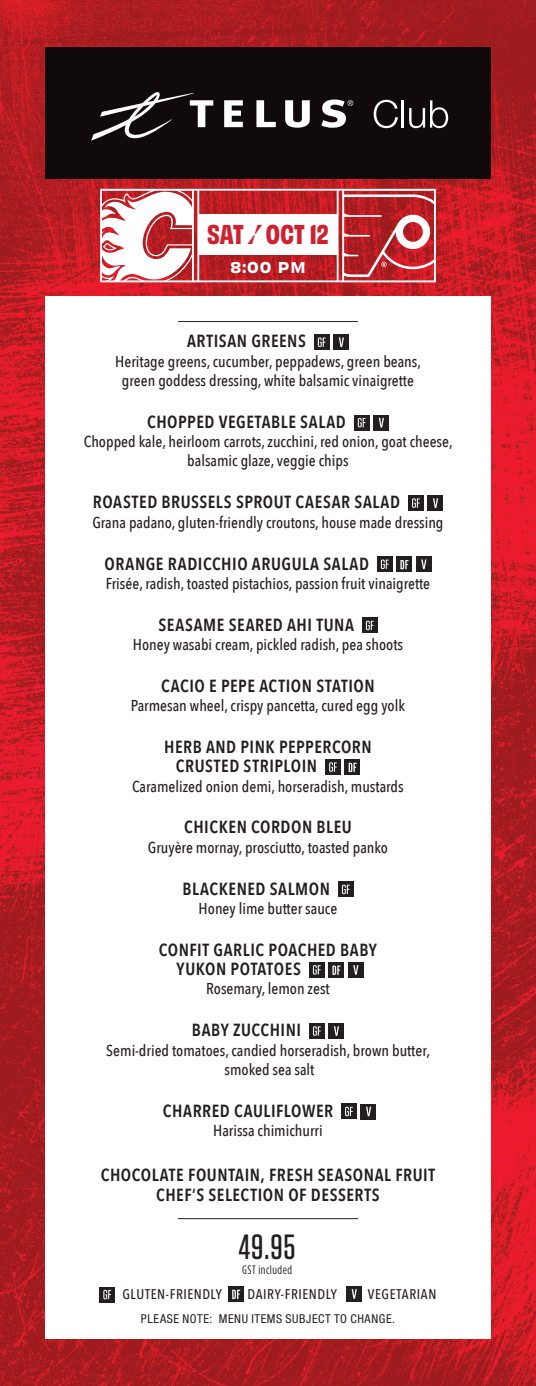
<style>
.page{position:relative;width:536px;height:1386px;background:#fff}
.page>*{position:absolute;margin:0;border:0;box-sizing:border-box;transform-origin:0 0}
.t1{font:500 35px "Tungsten";color:#231f20}
.t2{font:700 25.38px "Obviously Narw";letter-spacing:.01em;color:#cf202f}
.t3{font:600 17.5px/19.2px "Avenir Next Condensed";letter-spacing:.03em;color:#231f20}
.t4{font:500 15.75px/19.2px "Avenir Next Condensed";color:#231f20;text-align:center}
.t5{font:14.7px "Obviously Semi";color:#fff}
.t6{font:500 14px "Avenir Next Condensed";letter-spacing:.035em;color:#231f20}
.t7{font:condensed 12.25px "Helvetica Neue LT Std";letter-spacing:.045em;color:#231f20}
.t8{font:12.25px "Gotham Condensed";letter-spacing:.045em;color:#231f20}
</style>
<div class="page">
<img style="left:0;top:0;width:536px;height:1386px">
<div style="left:45px;top:296px;width:445px;height:1043px;background:#fff"></div>
<div style="left:314px;top:335px;width:15px;height:15px;background:#231f20"></div>
<svg style="left:318px;top:337px;width:7px;height:10px"></svg>
<div style="left:333px;top:335px;width:16px;height:15px;background:#231f20"></div>
<svg style="left:338px;top:337px;width:6px;height:10px"></svg>
<svg style="left:354px;top:415px;width:15px;height:15px"></svg>
<svg style="left:358px;top:418px;width:7px;height:9px"></svg>
<div style="left:373px;top:415px;width:15px;height:15px;background:#231f20"></div>
<svg style="left:378px;top:418px;width:6px;height:10px"></svg>
<div style="left:408px;top:495px;width:15px;height:16px;background:#231f20"></div>
<svg style="left:412px;top:498px;width:7px;height:10px"></svg>
<div style="left:427px;top:496px;width:16px;height:15px;background:#231f20"></div>
<svg style="left:433px;top:498px;width:5px;height:10px"></svg>
<svg style="left:377px;top:557px;width:15px;height:15px"></svg>
<svg style="left:381px;top:560px;width:7px;height:9px"></svg>
<div style="left:396px;top:557px;width:15px;height:15px;background:#231f20"></div>
<svg style="left:400px;top:560px;width:8px;height:9px"></svg>
<div style="left:416px;top:557px;width:15px;height:15px;background:#231f20"></div>
<svg style="left:421px;top:560px;width:5px;height:9px"></svg>
<svg style="left:362px;top:618px;width:15px;height:15px"></svg>
<svg style="left:366px;top:621px;width:7px;height:9px"></svg>
<div style="left:325px;top:759px;width:15px;height:16px;background:#231f20"></div>
<svg style="left:329px;top:762px;width:8px;height:10px"></svg>
<div style="left:345px;top:759px;width:15px;height:16px;background:#231f20"></div>
<svg style="left:348px;top:763px;width:8px;height:9px"></svg>
<div style="left:338px;top:882px;width:15px;height:15px;background:#231f20"></div>
<svg style="left:342px;top:885px;width:7px;height:9px"></svg>
<div style="left:309px;top:962px;width:15px;height:15px;background:#231f20"></div>
<svg style="left:313px;top:965px;width:7px;height:10px"></svg>
<div style="left:328px;top:962px;width:16px;height:16px;background:#231f20"></div>
<svg style="left:332px;top:966px;width:8px;height:9px"></svg>
<div style="left:348px;top:962px;width:15px;height:16px;background:#231f20"></div>
<svg style="left:353px;top:965px;width:5px;height:10px"></svg>
<div style="left:309px;top:1023px;width:15px;height:16px;background:#231f20"></div>
<svg style="left:313px;top:1026px;width:7px;height:10px"></svg>
<div style="left:328px;top:1023px;width:16px;height:16px;background:#231f20"></div>
<svg style="left:334px;top:1026px;width:5px;height:10px"></svg>
<div style="left:341px;top:1104px;width:15px;height:15px;background:#231f20"></div>
<svg style="left:345px;top:1107px;width:7px;height:9px"></svg>
<div style="left:360px;top:1104px;width:16px;height:15px;background:#231f20"></div>
<svg style="left:366px;top:1107px;width:5px;height:9px"></svg>
<div style="left:45px;top:47px;width:445px;height:131px;background:#110a0c"></div>
<svg style="left:224px;top:100px;width:19px;height:27px"></svg>
<svg style="left:256px;top:100px;width:20px;height:27px"></svg>
<svg style="left:285px;top:100px;width:24px;height:28px"></svg>
<svg style="left:91px;top:92px;width:122px;height:49px"></svg>
<svg style="left:373px;top:100px;width:24px;height:28px"></svg>
<hr style="left:401px;top:100px;width:3px;height:28px;background:#fff">
<svg style="left:409px;top:100px;width:39px;height:28px"></svg>
<svg style="left:321px;top:99px;width:32px;height:29px"></svg>
<div style="left:99px;top:1287px;width:16px;height:15px;background:#231f20"></div>
<svg style="left:103px;top:1290px;width:8px;height:9px"></svg>
<div style="left:228px;top:1286px;width:15px;height:16px;background:#231f20"></div>
<svg style="left:232px;top:1290px;width:8px;height:9px"></svg>
<div style="left:346px;top:1286px;width:15px;height:16px;background:#231f20"></div>
<svg style="left:351px;top:1289px;width:6px;height:10px"></svg>
<hr style="left:178px;top:1218px;width:180px;height:1px;background:#231f20">
<hr style="left:178px;top:321px;width:180px;height:1px;background:#231f20">
<div style="left:198px;top:214px;width:139px;height:41px;background:#fff"></div>
<hr style="left:197px;top:190px;width:2px;height:91px;background:#fff">
<hr style="left:192px;top:190px;width:2px;height:91px;background:#fff">
<hr style="left:336px;top:190px;width:2px;height:91px;background:#fff">
<div style="left:100px;top:189px;width:335px;height:93px;border:2px solid #fff"></div>
<svg style="left:103px;top:192px;width:88px;height:88px"></svg>
<div style="left:101px;top:190px;width:92px;height:92px;border:1px solid #fff"></div>
<svg style="left:344px;top:194px;width:89px;height:83px;background:#c3464b"></svg>
<div style="left:342px;top:190px;width:93px;height:92px;border:1px solid #fff"></div>
<h2 class="t2" style="left:207px;top:215px;width:123px">SAT ⁄ OCT 12</h2>
<p class="t5" style="left:230px;top:256px;width:77px">8:00 PM</p>
<p class="t3" style="left:187px;top:331px;width:120px">ARTISAN GREENS</p>
<p class="t4" style="left:115px;top:352px;width:307px">Heritage greens, cucumber, peppadews, green beans, green goddess dressing, white balsamic vinaigrette</p>
<p class="t3" style="left:147px;top:412px;width:200px">CHOPPED VEGETABLE SALAD</p>
<p class="t4" style="left:84px;top:432px;width:370px">Chopped kale, heirloom carrots, zucchini, red onion, goat cheese, balsamic glaze, veggie chips</p>
<p class="t3" style="left:93px;top:492px;width:308px">ROASTED BRUSSELS SPROUT CAESAR SALAD</p>
<p class="t4" style="left:92px;top:512px;width:352px">Grana padano, gluten-friendly croutons, house made dressing</p>
<p class="t3" style="left:105px;top:553px;width:266px">ORANGE RADICCHIO ARUGULA SALAD</p>
<p class="t4" style="left:106px;top:574px;width:326px">Frisée, radish, toasted pistachios, passion fruit vinaigrette</p>
<p class="t3" style="left:158px;top:614px;width:197px">SEASAME SEARED AHI TUNA</p>
<p class="t4" style="left:133px;top:635px;width:272px">Honey wasabi cream, pickled radish, pea shoots</p>
<p class="t3" style="left:161px;top:676px;width:215px">CACIO E PEPE ACTION STATION</p>
<p class="t4" style="left:131px;top:696px;width:275px">Parmesan wheel, crispy pancetta, cured egg yolk</p>
<p class="t3" style="left:176px;top:737px;width:197px;text-indent:-12px">HERB AND PINK PEPPERCORN<br>CRUSTED STRIPLOIN</p>
<p class="t4" style="left:132px;top:776px;width:273px">Caramelized onion demi, horseradish, mustards</p>
<p class="t3" style="left:184px;top:817px;width:169px">CHICKEN CORDON BLEU</p>
<p class="t4" style="left:148px;top:838px;width:242px">Gruyère mornay, prosciutto, toasted panko</p>
<p class="t3" style="left:182px;top:878px;width:149px">BLACKENED SALMON</p>
<p class="t4" style="left:198px;top:899px;width:140px">Honey lime butter sauce</p>
<p class="t3" style="left:176px;top:940px;width:202px;text-indent:-18px">CONFIT GARLIC POACHED BABY<br>YUKON POTATOES</p>
<p class="t4" style="left:206px;top:979px;width:125px">Rosemary, lemon zest</p>
<p class="t3" style="left:192px;top:1020px;width:110px">BABY ZUCCHINI</p>
<p class="t4" style="left:106px;top:1040px;width:325px">Semi-dried tomatoes, candied horseradish, brown butter, smoked sea salt</p>
<p class="t3" style="left:163px;top:1100px;width:172px">CHARRED CAULIFLOWER</p>
<p class="t4" style="left:213px;top:1121px;width:111px">Harissa chimichurri</p>
<p class="t3" style="left:101px;top:1165px;width:336px;text-align:center">CHOCOLATE FOUNTAIN, FRESH SEASONAL FRUIT<br>CHEF’S SELECTION OF DESSERTS</p>
<h1 class="t1" style="left:238px;top:1229px;width:59px">49.95</h1>
<p class="t8" style="left:242px;top:1263px;width:52px">GST included</p>
<p class="t6" style="left:122px;top:1286px;width:101px">GLUTEN-FRIENDLY</p>
<p class="t6" style="left:247px;top:1286px;width:91px">DAIRY-FRIENDLY</p>
<p class="t6" style="left:367px;top:1286px;width:70px">VEGETARIAN</p>
<p class="t7" style="left:141px;top:1312px;width:255px">PLEASE NOTE: MENU ITEMS SUBJECT TO CHANGE.</p>
</div>
